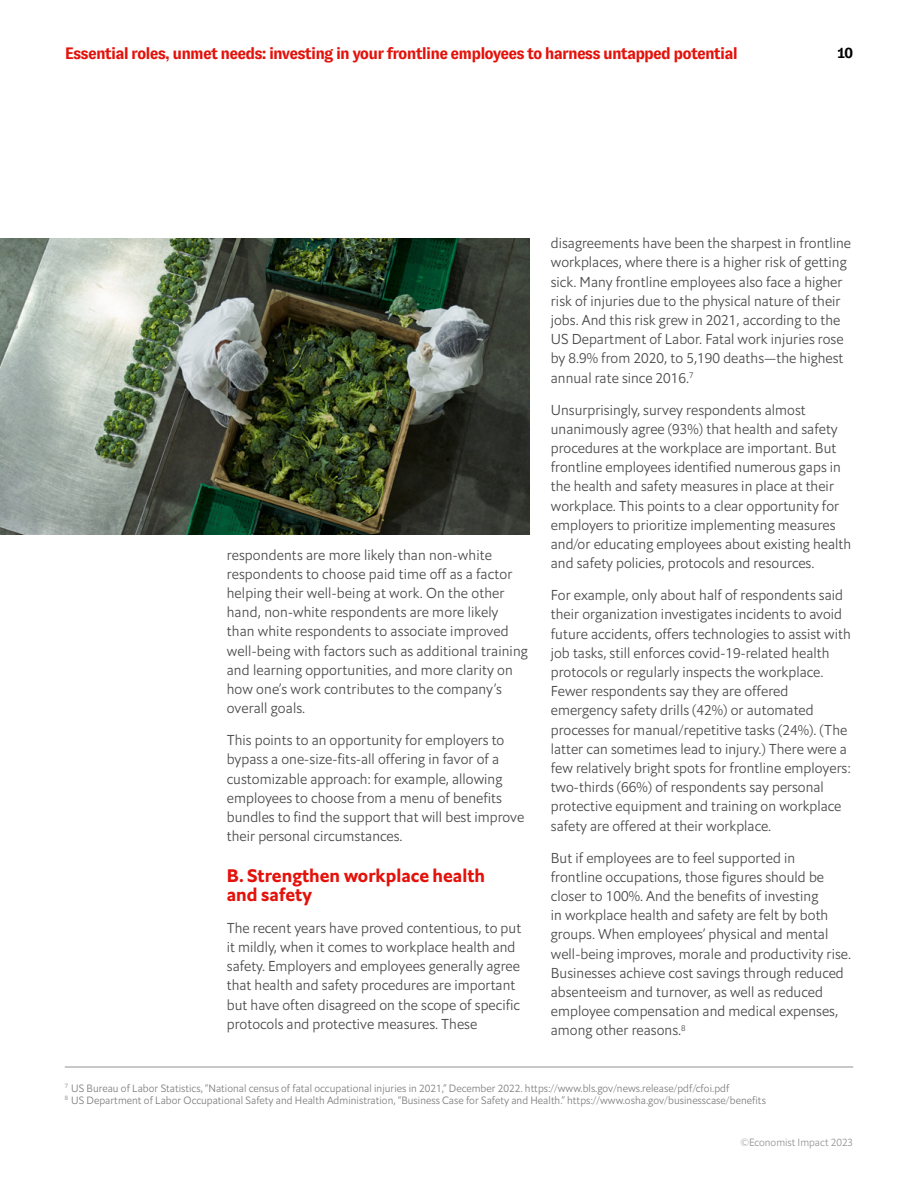
<style>
.page{position:relative;width:918px;height:1188px;background:#fff}
.page>*{position:absolute;margin:0;border:0;box-sizing:border-box;transform-origin:0 0}
._2__Page_subheader{font:18px/19.2px "Econ Sans Bol";letter-spacing:.005em;color:#e3120b}
.t1{font:700 16.5px "GT Zirkon";letter-spacing:-.05em;color:#e3120b}
.t2{font:700 15px "GT Zirkon";color:#000}
._4__Body_text{font:14.25px/19.2px "Econ Sans Lig";letter-spacing:.005em;color:#484848}
._9__Footer{font:10.5px "Econ Sans Lig";letter-spacing:.005em;color:#7c7c7c}
.t3{font:10.5px "Econ Sans Lig";color:#939393}
</style>
<div class="page">
<hr style="left:65px;top:1067px;width:788px;height:1px;background:#939393">
<img style="left:0;top:238px;width:529px;height:297px">
<p class="t1" style="left:65px;top:44px;width:675px">Essential roles, unmet needs: investing in your frontline employees to harness untapped potential</p>
<p class="t2" style="left:838px;top:45px;width:17px">10</p>
<p class="_4__Body_text" style="left:227px;top:545px;width:303px">respondents are more likely than non-white respondents to choose paid time off as a factor helping their well-being at work. On the other hand, non-white respondents are more likely than white respondents to associate improved well-being with factors such as additional training and learning opportunities, and more clarity on how one’s work contributes to the company’s overall goals.</p>
<p class="_4__Body_text" style="left:227px;top:730px;width:299px">This points to an opportunity for employers to bypass a one-size-fits-all offering in favor of a customizable approach: for example, allowing employees to choose from a menu of benefits bundles to find the support that will best improve their personal circumstances.</p>
<p class="_2__Page_subheader" style="left:227px;top:866px;width:260px">B. Strengthen workplace health and safety</p>
<p class="_4__Body_text" style="left:227px;top:918px;width:296px">The recent years have proved contentious, to put it mildly, when it comes to workplace health and safety. Employers and employees generally agree that health and safety procedures are important but have often disagreed on the scope of specific protocols and protective measures. These</p>
<p class="_4__Body_text" style="left:551px;top:234px;width:302px">disagreements have been the sharpest in frontline workplaces, where there is a higher risk of getting sick. Many frontline employees also face a higher risk of injuries due to the physical nature of their jobs. And this risk grew in 2021, according to the US Department of Labor. Fatal work injuries rose by 8.9% from 2020, to 5,190 deaths—the highest annual rate since 2016.<sup>7</sup></p>
<p class="_4__Body_text" style="left:551px;top:400px;width:302px">Unsurprisingly, survey respondents almost unanimously agree (93%) that health and safety procedures at the workplace are important. But frontline employees identified numerous gaps in the health and safety measures in place at their workplace. This points to a clear opportunity for employers to prioritize implementing measures and/or educating employees about existing health and safety policies, protocols and resources.</p>
<p class="_4__Body_text" style="left:551px;top:586px;width:302px">For example, only about half of respondents said their organization investigates incidents to avoid future accidents, offers technologies to assist with job tasks, still enforces covid-19-related health protocols or regularly inspects the workplace.<br>Fewer respondents say they are offered emergency safety drills (42%) or automated processes for manual/repetitive tasks (24%). (The latter can sometimes lead to injury.) There were a few relatively bright spots for frontline employers: two-thirds (66%) of respondents say personal protective equipment and training on workplace safety are offered at their workplace.</p>
<p class="_4__Body_text" style="left:551px;top:848px;width:302px">But if employees are to feel supported in<br>frontline occupations, those figures should be closer to 100%. And the benefits of investing<br>in workplace health and safety are felt by both groups. When employees’ physical and mental well-being improves, morale and productivity rise.<br>Businesses achieve cost savings through reduced absenteeism and turnover, as well as reduced employee compensation and medical expenses, among other reasons.<sup>8</sup></p>
<p class="_9__Footer" style="left:65px;top:1081px;width:666px"><sup>7</sup> US Bureau of Labor Statistics, “National census of fatal occupational injuries in 2021,” December 2022. https://www.bls.gov/news.release/pdf/cfoi.pdf</p>
<p class="_9__Footer" style="left:65px;top:1093px;width:703px"><sup>8</sup> US Department of Labor Occupational Safety and Health Administration, “Business Case for Safety and Health.” https://www.osha.gov/businesscase/benefits</p>
<p class="t3" style="left:740px;top:1136px;width:114px">©Economist Impact 2023</p>
</div>
